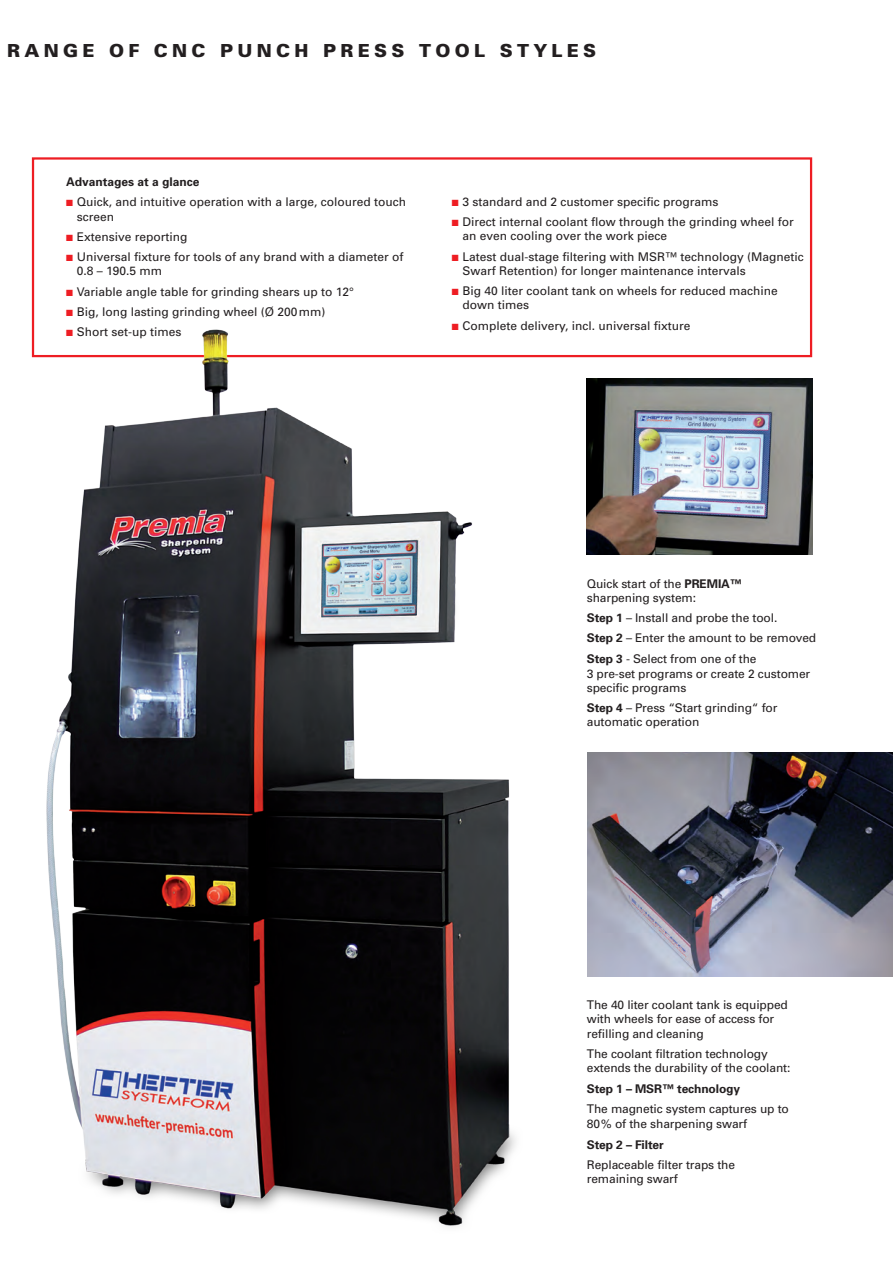
<style>
.page{position:relative;width:893px;height:1263px;background:#fff}
.page>*{position:absolute;margin:0;border:0;box-sizing:border-box;transform-origin:0 0}
.t1{font:900 18px "Univers";letter-spacing:.24em;color:#231f20}
.t2{font:12px/14.2px "Univers";color:#231f20}
.t3{font:700 12px "Univers";letter-spacing:-.01em;color:#231f20}
.s1{color:#ee1d23}
.s2{font-weight:700}
</style>
<div class="page">
<img style="left:587px;top:378px;width:225px;height:177px">
<img style="left:587px;top:753px;width:306px;height:224px">
<div style="left:32px;top:157px;width:780px;height:200px;border:2px solid #ee1d23"></div>
<img style="left:31px;top:312px;width:507px;height:915px">
<h1 class="t1" style="left:7px;top:39px;width:591px">RANGE OF CNC PUNCH PRESS TOOL STYLES</h1>
<p class="t3" style="left:66px;top:175px;width:135px">Advantages at a glance</p>
<p class="t2" style="left:77px;top:195px;width:331px;text-indent:-11px"><span class="s1">■</span> Quick, and intuitive operation with a large, coloured touch screen</p>
<p class="t2" style="left:66px;top:230px;width:123px"><span class="s1">■</span> Extensive reporting</p>
<p class="t2" style="left:77px;top:250px;width:328px;text-indent:-11px"><span class="s1">■</span> Universal fixture for tools of any brand with a diameter of<br>0.8 – 190.5 mm</p>
<p class="t2" style="left:66px;top:284px;width:289px"><span class="s1">■</span> Variable angle table for grinding shears up to 12°</p>
<p class="t2" style="left:66px;top:305px;width:261px"><span class="s1">■</span> Big, long lasting grinding wheel (Ø 200mm)</p>
<p class="t2" style="left:66px;top:325px;width:117px"><span class="s1">■</span> Short set-up times</p>
<p class="t2" style="left:452px;top:195px;width:268px"><span class="s1">■</span> 3 standard and 2 customer specific programs</p>
<p class="t2" style="left:462px;top:215px;width:333px;text-indent:-11px"><span class="s1">■</span> Direct internal coolant flow through the grinding wheel for an even cooling over the work piece</p>
<p class="t2" style="left:462px;top:249px;width:343px;text-indent:-11px"><span class="s1">■</span> Latest dual-stage filtering with MSR™ technology (Magnetic<br>Swarf Retention) for longer maintenance intervals</p>
<p class="t2" style="left:462px;top:284px;width:317px;text-indent:-11px"><span class="s1">■</span> Big 40 liter coolant tank on wheels for reduced machine down times</p>
<p class="t2" style="left:452px;top:318px;width:240px"><span class="s1">■</span> Complete delivery, incl. universal fixture</p>
<p class="t2" style="left:587px;top:576px;width:157px">Quick start of the <span class="s2">PREMIA™ </span>sharpening system:</p>
<p class="t2" style="left:587px;top:608px;width:231px;line-height:20.5px"><span class="s2">Step 1</span> – Install and probe the tool.<br><span class="s2">Step 2</span> – Enter the amount to be removed<br><span class="s2">Step 3</span> - Select from one of the</p>
<p class="t2" style="left:587px;top:666px;width:225px">3 pre-set programs or create 2 customer specific programs</p>
<p class="t2" style="left:587px;top:701px;width:192px"><span class="s2">Step 4</span> – Press “Start grinding“ for automatic operation</p>
<p class="t2" style="left:587px;top:998px;width:203px">The 40 liter coolant tank is equipped with wheels for ease of access for refilling and cleaning</p>
<p class="t2" style="left:587px;top:1047px;width:205px">The coolant filtration technology extends the durability of the coolant:</p>
<p class="t3" style="left:587px;top:1082px;width:155px">Step 1 – MSR™ technology</p>
<p class="t2" style="left:587px;top:1102px;width:204px">The magnetic system captures up to<br>80% of the sharpening swarf</p>
<p class="t3" style="left:587px;top:1137px;width:79px">Step 2 – Filter</p>
<p class="t2" style="left:587px;top:1158px;width:150px">Replaceable filter traps the remaining swarf</p>
</div>
